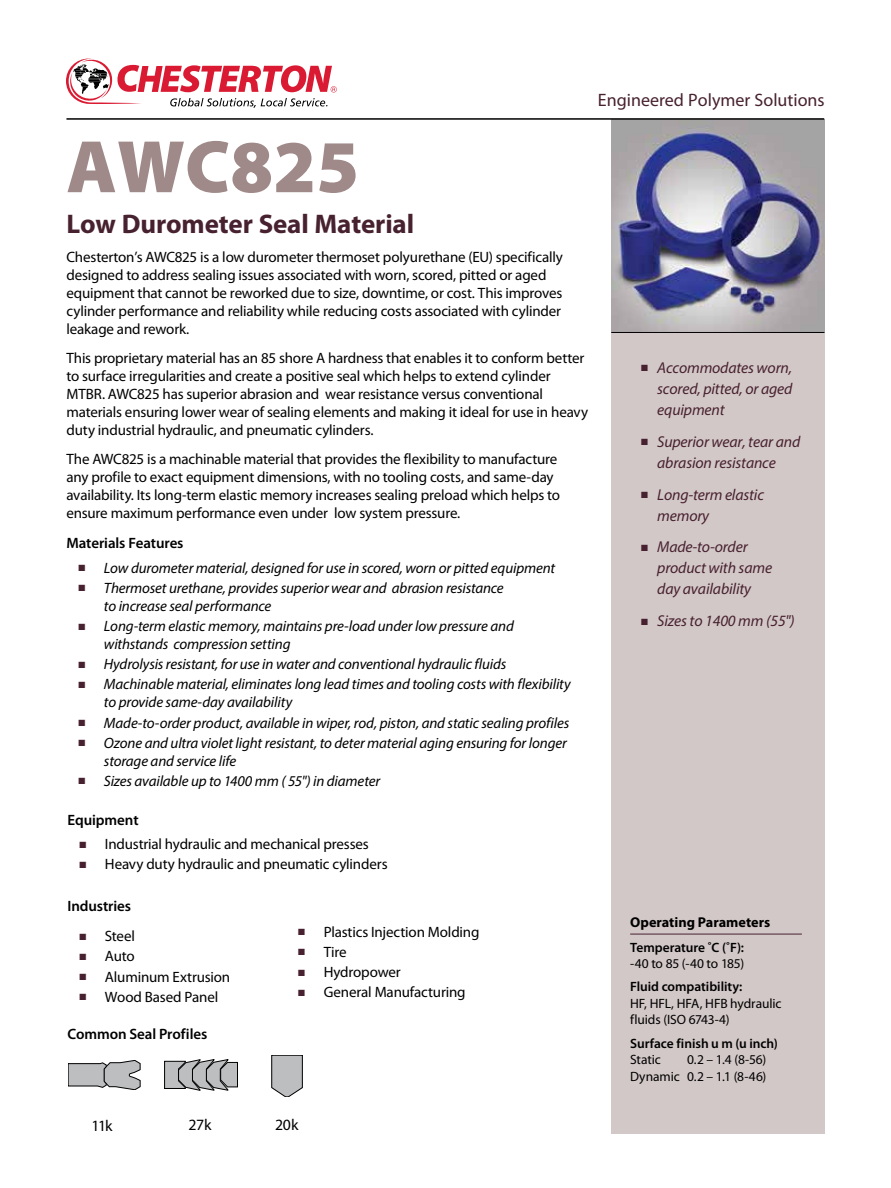
<style>
.page{position:relative;width:891px;height:1188px;background:#fff}
.page>*{position:absolute;margin:0;border:0;box-sizing:border-box;transform-origin:0 0}
.t1{font:900 75px "Myriad Pro";color:#a08989}
.t2{font:700 27px "Myriad Pro";letter-spacing:-.005em;color:#47212f}
.t3{font:18px "Myriad Pro";color:#47212f}
.t4{font:italic 15.75px/21px "Myriad Pro";letter-spacing:-.01em;color:#47212f}
.t5{font:15.75px "Myriad Pro";letter-spacing:-.025em;color:#000}
.t6{font:15px/18px "Myriad Pro";letter-spacing:-.01em;color:#000}
.t7{font:italic 15px/18px "Myriad Pro";letter-spacing:-.01em;color:#000}
.t8{font:600 15px "Myriad Pro";letter-spacing:-.005em;color:#000}
.t9{font:700 14.25px "Myriad Pro";color:#000}
.t10{font:13.5px/16.5px "Myriad Pro";letter-spacing:-.005em;color:#000}
.t11{font:600 13.5px "Myriad Pro";letter-spacing:-.005em;color:#000}
.s1{color:#47212f}
</style>
<div class="page">
<div style="left:611px;top:332px;width:213px;height:802px;background:#d3c8c8"></div>
<img style="left:612px;top:120px;width:212px;height:212px">
<hr style="left:611px;top:332px;width:213px;height:1px;background:#000">
<hr style="left:66px;top:118px;width:758px;height:2px;background:#000">
<svg style="left:66px;top:58px;width:271px;height:50px"></svg>
<hr style="left:630px;top:934px;width:172px;height:1px;background:#47212f">
<svg style="left:164px;top:1059px;width:74px;height:31px;background:#a2a3a4"></svg>
<svg style="left:272px;top:1055px;width:30px;height:42px"></svg>
<svg style="left:68px;top:1060px;width:72px;height:30px"></svg>
<p class="t3" style="left:598px;top:89px;width:228px">Engineered Polymer Solutions</p>
<h1 class="t1" style="left:66px;top:124px;width:294px">AWC825</h1>
<h2 class="t2" style="left:66px;top:206px;width:349px">Low Durometer Seal Material</h2>
<p class="t6" style="left:66px;top:248px;width:498px">Chesterton’s AWC825 is a low durometer thermoset polyurethane (EU) specifically designed to address sealing issues associated with worn, scored, pitted or aged equipment that cannot be reworked due to size, downtime, or cost. This improves cylinder performance and reliability while reducing costs associated with cylinder leakage and rework.</p>
<p class="t6" style="left:66px;top:349px;width:523px">This proprietary material has an 85 shore A hardness that enables it to conform better to surface irregularities and create a positive seal which helps to extend cylinder MTBR. AWC825 has superior abrasion and wear resistance versus conventional materials ensuring lower wear of sealing elements and making it ideal for use in heavy duty industrial hydraulic, and pneumatic cylinders.</p>
<p class="t6" style="left:66px;top:449px;width:495px">The AWC825 is a machinable material that provides the flexibility to manufacture any profile to exact equipment dimensions, with no tooling costs, and same-day availability. Its long-term elastic memory increases sealing preload which helps to ensure maximum performance even under low system pressure.</p>
<p class="t8" style="left:66px;top:533px;width:119px">Materials Features</p>
<p class="t7" style="left:78px;top:559px;width:478px"><span class="s1">■</span> Low durometer material, designed for use in scored, worn or pitted equipment</p>
<p class="t7" style="left:104px;top:579px;width:401px;text-indent:-25px"><span class="s1">■</span> Thermoset urethane, provides superior wear and abrasion resistance to increase seal performance</p>
<p class="t7" style="left:104px;top:617px;width:411px;text-indent:-25px"><span class="s1">■</span> Long-term elastic memory, maintains pre-load under low pressure and withstands compression setting</p>
<p class="t7" style="left:78px;top:655px;width:429px"><span class="s1">■</span> Hydrolysis resistant, for use in water and conventional hydraulic fluids</p>
<p class="t7" style="left:104px;top:675px;width:468px;text-indent:-25px"><span class="s1">■</span> Machinable material, eliminates long lead times and tooling costs with flexibility to provide same-day availability</p>
<p class="t7" style="left:78px;top:713px;width:492px"><span class="s1">■</span> Made-to-order product, available in wiper, rod, piston, and static sealing profiles</p>
<p class="t7" style="left:104px;top:733px;width:465px;text-indent:-25px"><span class="s1">■</span> Ozone and ultra violet light resistant, to deter material aging ensuring for longer storage and service life</p>
<p class="t7" style="left:78px;top:772px;width:303px"><span class="s1">■</span> Sizes available up to 1400 mm ( 55") in diameter</p>
<p class="t8" style="left:68px;top:810px;width:73px">Equipment</p>
<p class="t6" style="left:79px;top:835px;width:291px"><span class="s1">■</span> Industrial hydraulic and mechanical presses</p>
<p class="t6" style="left:79px;top:855px;width:310px"><span class="s1">■</span> Heavy duty hydraulic and pneumatic cylinders</p>
<p class="t8" style="left:67px;top:897px;width:65px">Industries</p>
<p class="t6" style="left:79px;top:927px;width:57px"><span class="s1">■</span> Steel</p>
<p class="t6" style="left:79px;top:947px;width:57px"><span class="s1">■</span> Auto</p>
<p class="t6" style="left:79px;top:967px;width:152px"><span class="s1">■</span> Aluminum Extrusion</p>
<p class="t6" style="left:79px;top:987px;width:140px"><span class="s1">■</span> Wood Based Panel</p>
<p class="t8" style="left:67px;top:1025px;width:141px">Common Seal Profiles</p>
<p class="t6" style="left:298px;top:923px;width:183px"><span class="s1">■</span> Plastics Injection Molding</p>
<p class="t6" style="left:298px;top:943px;width:50px"><span class="s1">■</span> Tire</p>
<p class="t6" style="left:298px;top:963px;width:104px"><span class="s1">■</span> Hydropower</p>
<p class="t6" style="left:298px;top:983px;width:169px"><span class="s1">■</span> General Manufacturing</p>
<p class="t4" style="left:657px;top:357px;width:137px;text-align:justify;text-indent:-16px">■ Accommodates worn, scored, pitted, or aged equipment</p>
<p class="t4" style="left:641px;top:431px;width:161px;text-align:center">■ Superior wear, tear and abrasion resistance</p>
<p class="t4" style="left:657px;top:483px;width:108px;text-indent:-16px">■ Long-term elastic memory</p>
<p class="t4" style="left:657px;top:536px;width:116px;text-indent:-16px">■ Made-to-order product with same day availability</p>
<p class="t4" style="left:641px;top:610px;width:155px">■ Sizes to 1400 mm (55")</p>
<p class="t9" style="left:630px;top:913px;width:142px">Operating Parameters</p>
<p class="t11" style="left:630px;top:938px;width:115px">Temperature ˚C (˚F):</p>
<p class="t10" style="left:630px;top:955px;width:116px">-40 to 85 (-40 to 185)</p>
<p class="t11" style="left:630px;top:978px;width:114px">Fluid compatibility:</p>
<p class="t10" style="left:630px;top:995px;width:153px">HF, HFL, HFA, HFB hydraulic fluids (ISO 6743-4)</p>
<p class="t11" style="left:630px;top:1034px;width:149px">Surface finish u m (u inch)</p>
<p class="t10" style="left:630px;top:1051px;width:32px">Static</p>
<p class="t10" style="left:630px;top:1051px;width:138px;text-align:right">0.2 – 1.4 (8-56)<br>Dynamic 0.2 – 1.1 (8-46)</p>
<p class="t5" style="left:92px;top:1116px;width:22px">11k</p>
<p class="t5" style="left:189px;top:1115px;width:24px">27k</p>
<p class="t5" style="left:275px;top:1115px;width:25px">20k</p>
</div>
